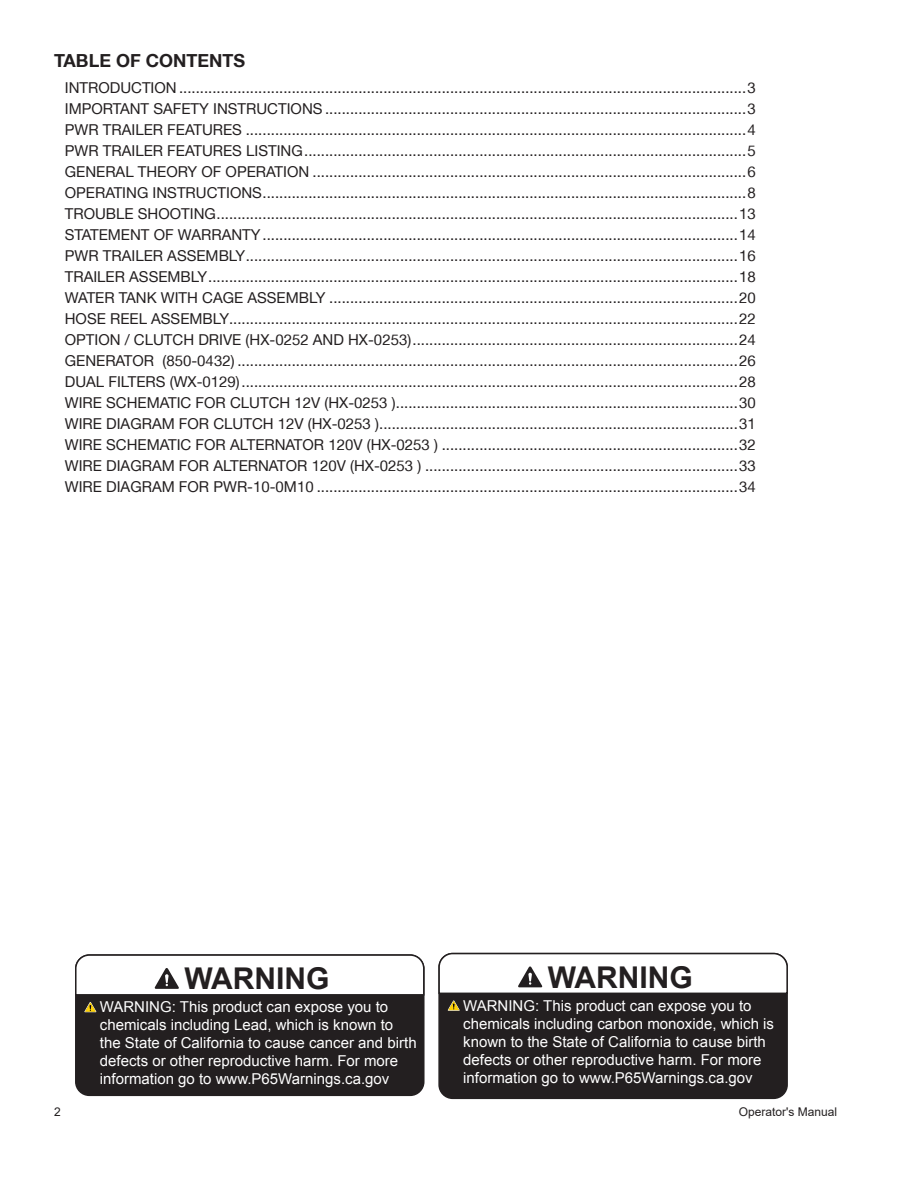
<style>
.page{position:relative;width:918px;height:1188px;background:#fff}
.page>*{position:absolute;margin:0;border:0;box-sizing:border-box;transform-origin:0 0}
.t1{font:700 30px "Arial";color:#231f20}
.Table_of_Contents_He{font:700 18px "Helvetica Neue LT";color:#231f20}
.t2{font:15px "Helvetica Neue LT";color:#231f20}
.t3{font:15px/18px "Arial";color:#fff}
.t4{font:12px "Arial";color:#231f20}
</style>
<div class="page">
<div style="left:439px;top:954px;width:348px;height:144px;background:#231f20;border-radius:14px"></div>
<div style="left:438px;top:953px;width:350px;height:146px;border:2px solid #231f20;border-radius:14px"></div>
<svg style="left:438px;top:952px;width:350px;height:59px"></svg>
<div style="left:76px;top:955px;width:348px;height:140px;background:#231f20;border-radius:14px"></div>
<div style="left:75px;top:954px;width:350px;height:142px;border:2px solid #231f20;border-radius:14px"></div>
<svg style="left:84px;top:1002px;width:12px;height:10px"></svg>
<svg style="left:75px;top:954px;width:350px;height:42px;background:#e6e5e5"></svg>
<p class="Table_of_Contents_He" style="left:54px;top:49px;width:193px">TABLE OF CONTENTS</p>
<p class="t2" style="left:65px;top:79px;width:693px">INTRODUCTION ........................................................................................................................................3</p>
<p class="t2" style="left:65px;top:100px;width:693px">IMPORTANT SAFETY INSTRUCTIONS .....................................................................................................3</p>
<p class="t2" style="left:65px;top:121px;width:693px">PWR TRAILER FEATURES ........................................................................................................................4</p>
<p class="t2" style="left:65px;top:142px;width:693px">PWR TRAILER FEATURES LISTING..........................................................................................................5</p>
<p class="t2" style="left:65px;top:163px;width:693px">GENERAL THEORY OF OPERATION ........................................................................................................6</p>
<p class="t2" style="left:65px;top:184px;width:693px">OPERATING INSTRUCTIONS....................................................................................................................8</p>
<p class="t2" style="left:65px;top:205px;width:693px">TROUBLE SHOOTING.............................................................................................................................13</p>
<p class="t2" style="left:65px;top:226px;width:693px">STATEMENT OF WARRANTY..................................................................................................................14</p>
<p class="t2" style="left:65px;top:247px;width:693px">PWR TRAILER ASSEMBLY......................................................................................................................16</p>
<p class="t2" style="left:65px;top:268px;width:693px">TRAILER ASSEMBLY...............................................................................................................................18</p>
<p class="t2" style="left:65px;top:289px;width:693px">WATER TANK WITH CAGE ASSEMBLY ..................................................................................................20</p>
<p class="t2" style="left:65px;top:310px;width:693px">HOSE REEL ASSEMBLY..........................................................................................................................22</p>
<p class="t2" style="left:65px;top:331px;width:693px">OPTION / CLUTCH DRIVE (HX-0252 AND HX-0253)..............................................................................24</p>
<p class="t2" style="left:65px;top:352px;width:693px">GENERATOR (850-0432) ........................................................................................................................26</p>
<p class="t2" style="left:65px;top:373px;width:693px">DUAL FILTERS (WX-0129).......................................................................................................................28</p>
<p class="t2" style="left:65px;top:394px;width:693px">WIRE SCHEMATIC FOR CLUTCH 12V (HX-0253 )..................................................................................30</p>
<p class="t2" style="left:65px;top:415px;width:693px">WIRE DIAGRAM FOR CLUTCH 12V (HX-0253 )......................................................................................31</p>
<p class="t2" style="left:65px;top:436px;width:693px">WIRE SCHEMATIC FOR ALTERNATOR 120V (HX-0253 ) .......................................................................32</p>
<p class="t2" style="left:65px;top:457px;width:693px">WIRE DIAGRAM FOR ALTERNATOR 120V (HX-0253 ) ...........................................................................33</p>
<p class="t2" style="left:65px;top:478px;width:693px">WIRE DIAGRAM FOR PWR-10-0M10 .....................................................................................................34</p>
<p class="t1" style="left:185px;top:959px;width:146px">WARNING</p>
<p class="t3" style="left:100px;top:998px;width:318px">WARNING: This product can expose you to chemicals including Lead, which is known to the State of California to cause cancer and birth defects or other reproductive harm. For more information go to www.P65Warnings.ca.gov</p>
<p class="t1" style="left:548px;top:957px;width:146px">WARNING</p>
<p class="t3" style="left:463px;top:997px;width:312px">WARNING: This product can expose you to chemicals including carbon monoxide, which is known to the State of California to cause birth defects or other reproductive harm. For more information go to www.P65Warnings.ca.gov</p>
<p class="t4" style="left:54px;top:1103px;width:8px">2</p>
<p class="t4" style="left:739px;top:1103px;width:100px">Operator's Manual</p>
</div>
